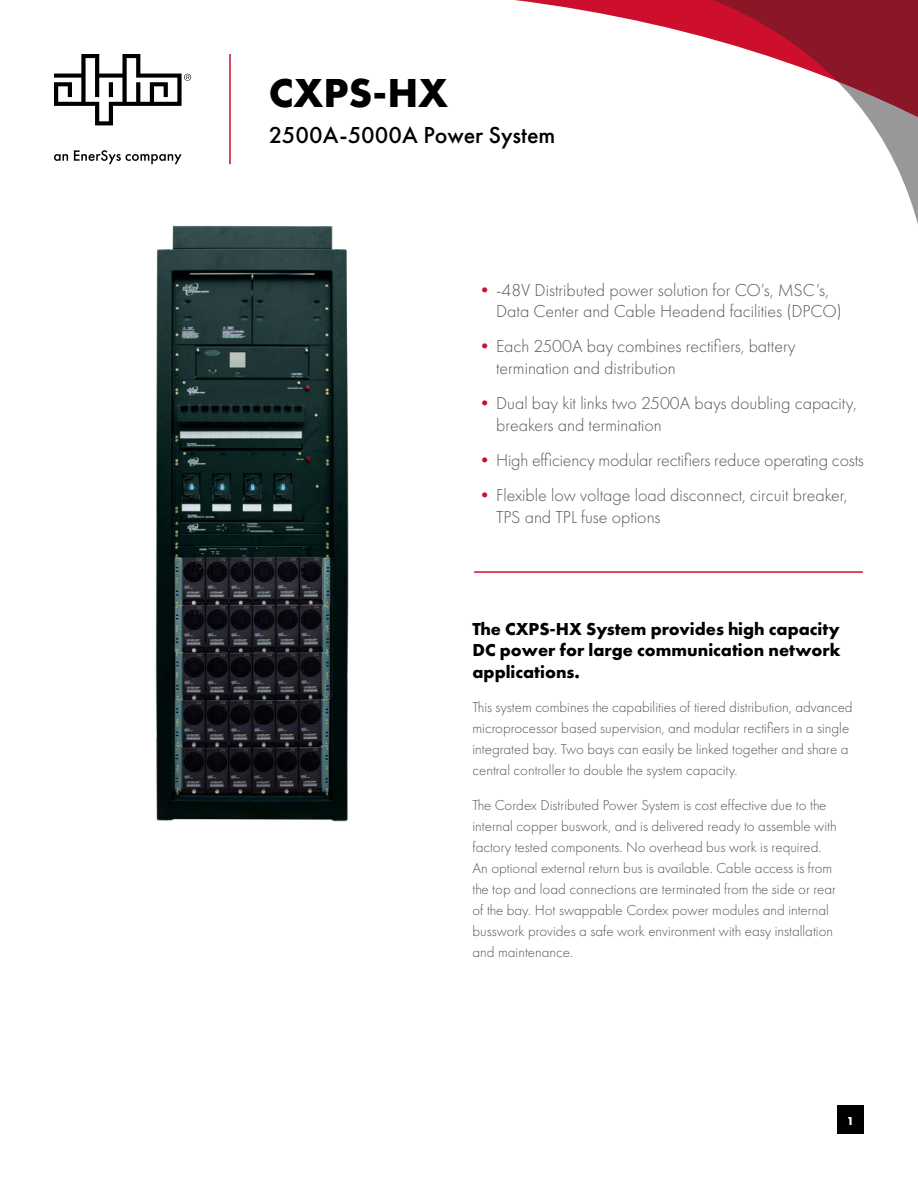
<style>
.page{position:relative;width:918px;height:1188px;background:#fff}
.page>*{position:absolute;margin:0;border:0;box-sizing:border-box;transform-origin:0 0}
.t1{font:700 42px "Futura PT";color:#000}
.t2{font:500 24px "Futura PT";color:#000}
.t3{font:300 18px/21.6px "Futura PT";color:#54565a}
.t4{font:700 18px/21.6px "Futura PT";color:#000;text-align:justify}
.t5{font:300 15px/21px "Futura PT";color:#54565a}
.t6{font:700 12px "Futura PT";color:#fff}
.s1{color:#ce0e2d}
</style>
<div class="page">
<hr style="left:229px;top:54px;width:2px;height:110px;background:#ce0e2d">
<svg style="left:54px;top:54px;width:137px;height:71px"></svg>
<svg style="left:54px;top:150px;width:128px;height:14px"></svg>
<div style="left:837px;top:1106px;width:27px;height:28px;background:#000"></div>
<svg style="left:515px;top:0;width:403px;height:215px"></svg>
<svg style="left:676px;top:0;width:242px;height:124px"></svg>
<hr style="left:474px;top:571px;width:389px;height:2px;background:#ce0e2d">
<img style="left:155px;top:225px;width:194px;height:597px">
<h1 class="t1" style="left:269px;top:66px;width:181px">CXPS-HX</h1>
<h2 class="t2" style="left:269px;top:120px;width:288px">2500A-5000A Power System</h2>
<p class="t3" style="left:496px;top:279px;width:347px;text-indent:-20px"><span class="s1">•</span>-48V Distributed power solution for CO’s, MSC’s,<br>Data Center and Cable Headend facilities (DPCO)</p>
<p class="t3" style="left:496px;top:336px;width:301px;text-indent:-20px"><span class="s1">•</span>Each 2500A bay combines rectifiers, battery termination and distribution</p>
<p class="t3" style="left:496px;top:393px;width:362px;text-indent:-20px"><span class="s1">•</span>Dual bay kit links two 2500A bays doubling capacity, breakers and termination</p>
<p class="t3" style="left:476px;top:449px;width:390px"><span class="s1">•</span>High efficiency modular rectifiers reduce operating costs</p>
<p class="t3" style="left:496px;top:484px;width:353px;text-indent:-20px"><span class="s1">•</span>Flexible low voltage load disconnect, circuit breaker,<br>TPS and TPL fuse options</p>
<p class="t4" style="left:473px;top:617px;width:370px">The CXPS-HX System provides high capacity DC power for large communication network applications.</p>
<p class="t5" style="left:472px;top:697px;width:382px">This system combines the capabilities of tiered distribution, advanced microprocessor based supervision, and modular rectifiers in a single integrated bay. Two bays can easily be linked together and share a central controller to double the system capacity.</p>
<p class="t5" style="left:472px;top:795px;width:366px">The Cordex Distributed Power System is cost effective due to the internal copper buswork, and is delivered ready to assemble with factory tested components. No overhead bus work is required.<br>An optional external return bus is available. Cable access is from the top and load connections are terminated from the side or rear of the bay. Hot swappable Cordex power modules and internal busswork provides a safe work environment with easy installation and maintenance.</p>
<p class="t6" style="left:847px;top:1113px;width:9px">1</p>
</div>
